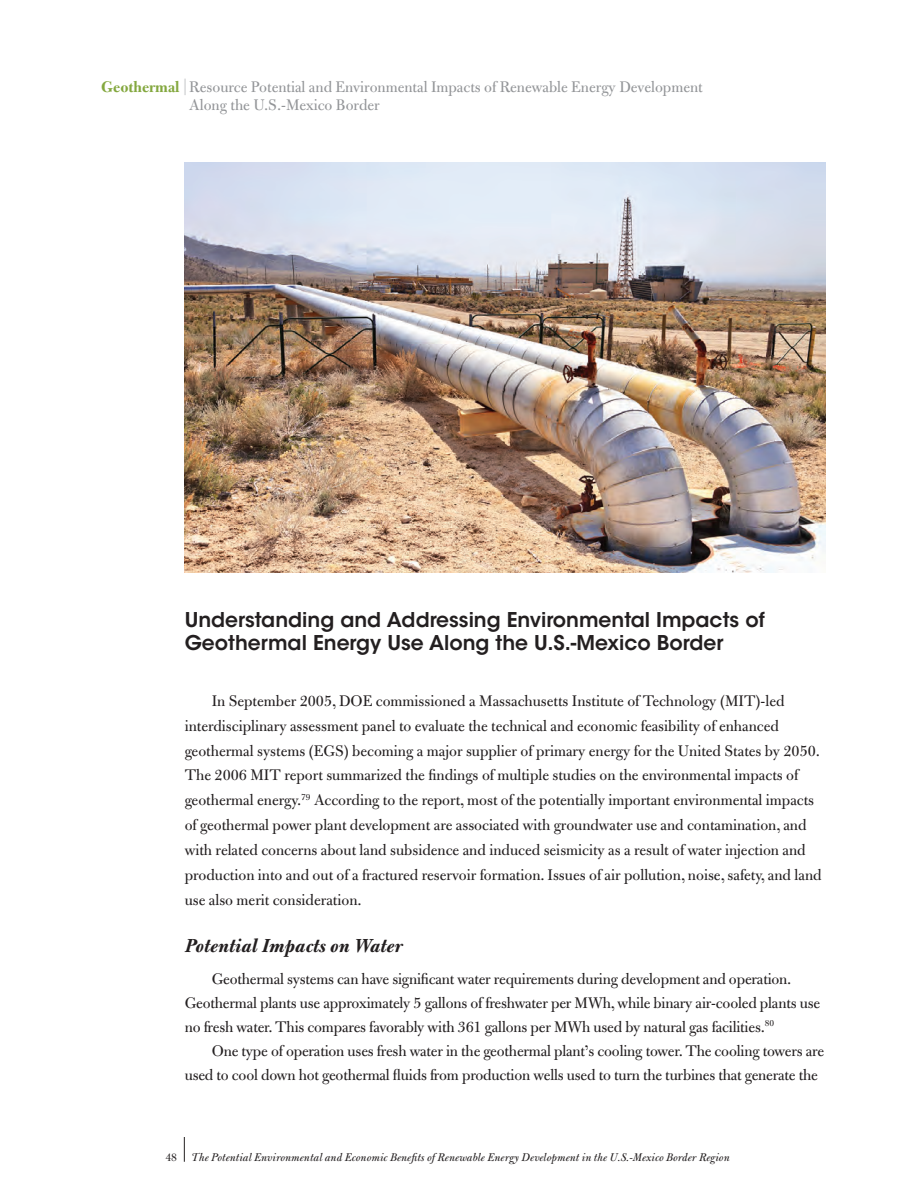
<style>
.page{position:relative;width:918px;height:1188px;background:#fff}
.page>*{position:absolute;margin:0;border:0;box-sizing:border-box;transform-origin:0 0}
.t1{font:600 20.25px/22.6px "ITC Avant Garde Std";color:#231f20}
.t2{font:italic 700 20.25px "Bulmer MT Std";color:#231f20}
.t3{font:16.5px/24.9px "Bulmer MT Std";color:#231f20}
.t4{font:16.5px/18px "Bulmer MT Std";color:#939598}
.t5{font:italic 12px "Bulmer MT Std";color:#231f20}
.s1{font-weight:700;color:#84a83f}
.s2{color:#c7c8ca}
.s3{font-style:normal}
</style>
<div class="page">
<svg style="left:184px;top:1137px;width:1px;height:25px"></svg>
<img style="left:185px;top:162px;width:641px;height:411px">
<p class="t4" style="left:189px;top:78px;width:515px;text-indent:-88px"><span class="s1">Geothermal</span> <span class="s2">|</span>Resource Potential and Environmental Impacts of Renewable Energy Development<br>Along the U.S.-Mexico Border</p>
<h3 class="t1" style="left:185px;top:608px;width:582px">Understanding and Addressing environmental impacts of<br>Geothermal energy Use Along the U.S.-Mexico Border</h3>
<p class="t3" style="left:185px;top:689px;width:639px;text-indent:27px">In September 2005, DOE commissioned a Massachusetts Institute of Technology (MIT)-led interdisciplinary assessment panel to evaluate the technical and economic feasibility of enhanced geothermal systems (EGS) becoming a major supplier of primary energy for the United States by 2050.<br>The 2006 MIT report summarized the findings of multiple studies on the environmental impacts of geothermal energy.<sup>79</sup> According to the report, most of the potentially important environmental impacts of geothermal power plant development are associated with groundwater use and contamination, and with related concerns about land subsidence and induced seismicity as a result of water injection and production into and out of a fractured reservoir formation. Issues of air pollution, noise, safety, and land use also merit consideration.</p>
<h3 class="t2" style="left:185px;top:935px;width:220px">Potential Impacts on Water</h3>
<p class="t3" style="left:185px;top:967px;width:637px;line-height:24.2px;text-indent:27px">Geothermal systems can have significant water requirements during development and operation.<br>Geothermal plants use approximately 5 gallons of freshwater per MWh, while binary air-cooled plants use no fresh water. This compares favorably with 361 gallons per MWh used by natural gas facilities.<sup>80</sup></p>
<p class="t3" style="left:185px;top:1039px;width:641px;line-height:24.2px;text-indent:27px">One type of operation uses fresh water in the geothermal plant’s cooling tower. The cooling towers are used to cool down hot geothermal fluids from production wells used to turn the turbines that generate the</p>
<p class="t5" style="left:165px;top:1150px;width:566px"><span class="s3">48</span> The Potential Environmental and Economic Benefits of Renewable Energy Development in the U.S.-Mexico Border Region</p>
</div>
